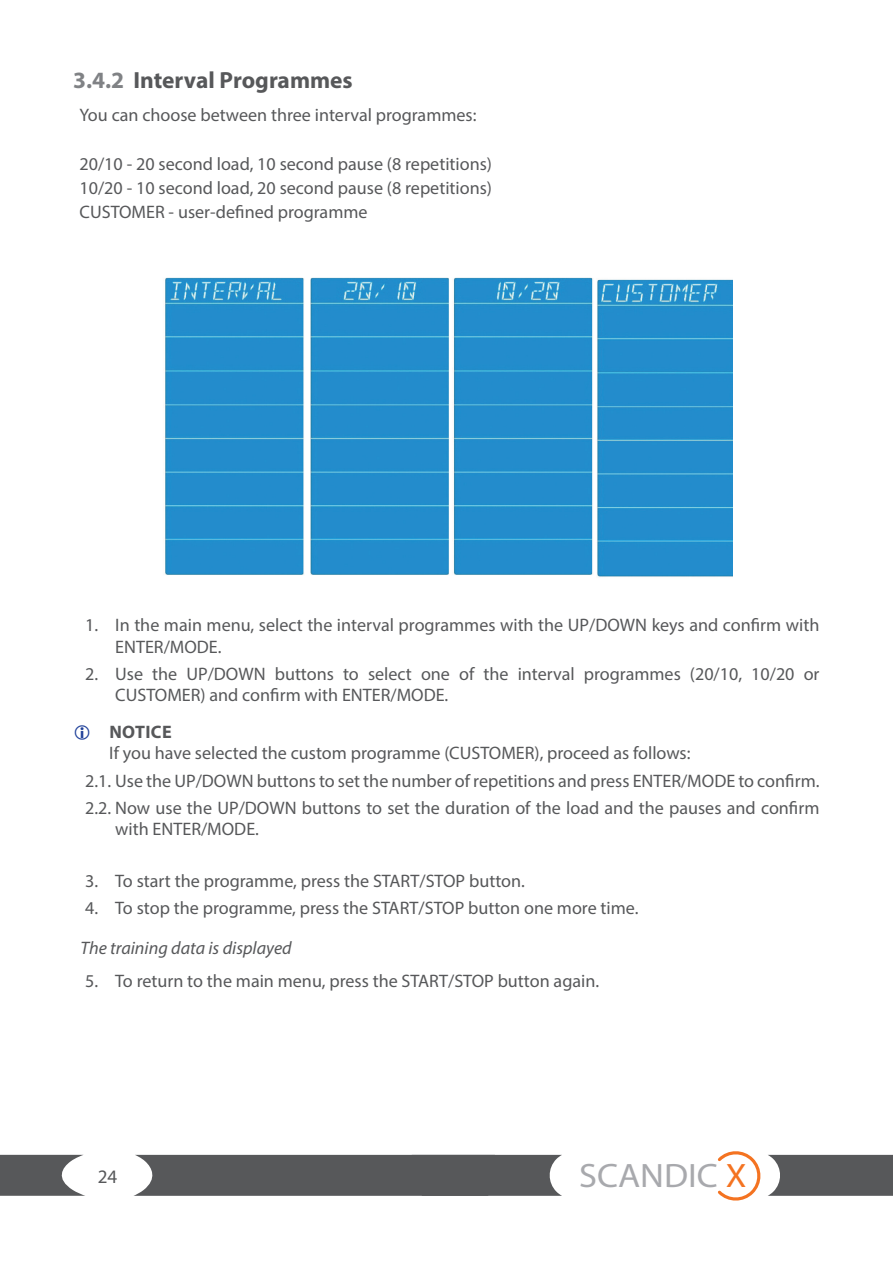
<style>
.page{position:relative;width:893px;height:1263px;background:#fff}
.page>*{position:absolute;margin:0;border:0;box-sizing:border-box;transform-origin:0 0}
.t1{font:33.9px "Ropa Sans SCPTT";color:#a8a9ad;scale:1.07 1}
.t2{font:700 23.4px "Myriad Pro";color:#57585a}
.t3{font:19.05px "Myriad Pro";color:#57585a}
.t4{font:18.15px/24.3px "Myriad Pro";color:#57585a}
.t5{font:italic 18.15px "Myriad Pro";color:#57585a}
.t6{font:700 18.15px "Myriad Pro";letter-spacing:.02em;color:#57585a}
.s1{color:#808285}
.s2{color:#f47321}
</style>
<div class="page">
<img style="left:165px;top:277px;width:567px;height:300px">
<svg style="left:0;top:1155px;width:85px;height:41px"></svg>
<svg style="left:717px;top:1151px;width:176px;height:50px"></svg>
<svg style="left:133px;top:1155px;width:429px;height:41px;background:#606163"></svg>
<p class="t2" style="left:73px;top:65px;width:281px"><span class="s1">3.4.2</span> Interval Programmes</p>
<p class="t4" style="left:80px;top:103px;width:398px">You can choose between three interval programmes:</p>
<p class="t4" style="left:80px;top:151px;width:414px;text-align:justify">20/10 - 20 second load, 10 second pause (8 repetitions)<br>10/20 - 10 second load, 20 second pause (8 repetitions)<br>CUSTOMER - user-defined programme</p>
<p class="t4" style="left:115px;top:614px;width:706px;line-height:21.3px;text-indent:-30px">1. In the main menu, select the interval programmes with the UP/DOWN keys and confirm with<br>ENTER/MODE.</p>
<p class="t4" style="left:115px;top:663px;width:706px;line-height:21.3px;text-indent:-30px">2. Use the UP/DOWN buttons to select one of the interval programmes (20/10, 10/20 or<br>CUSTOMER) and confirm with ENTER/MODE.</p>
<p class="t6" style="left:109px;top:720px;width:64px">NOTICE</p>
<p class="t4" style="left:85px;top:739px;width:736px;line-height:27.3px;text-indent:24px">If you have selected the custom programme (CUSTOMER), proceed as follows:<br>2.1. Use the UP/DOWN buttons to set the number of repetitions and press ENTER/MODE to confirm.<br>2.2. Now use the UP/DOWN buttons to set the duration of the load and the pauses and confirm</p>
<p class="t4" style="left:115px;top:817px;width:145px">with ENTER/MODE.</p>
<p class="t4" style="left:85px;top:868px;width:441px">3. To start the programme, press the START/STOP button.</p>
<p class="t4" style="left:85px;top:896px;width:555px">4. To stop the programme, press the START/STOP button one more time.</p>
<p class="t5" style="left:81px;top:936px;width:213px">The training data is displayed</p>
<p class="t4" style="left:85px;top:968px;width:516px">5. To return to the main menu, press the START/STOP button again.</p>
<p class="t3" style="left:98px;top:1165px;width:21px">24</p>
<h1 class="t1" style="left:579px;top:1155px;width:158px">SCANDIC <span class="s2">X</span></h1>
</div>
